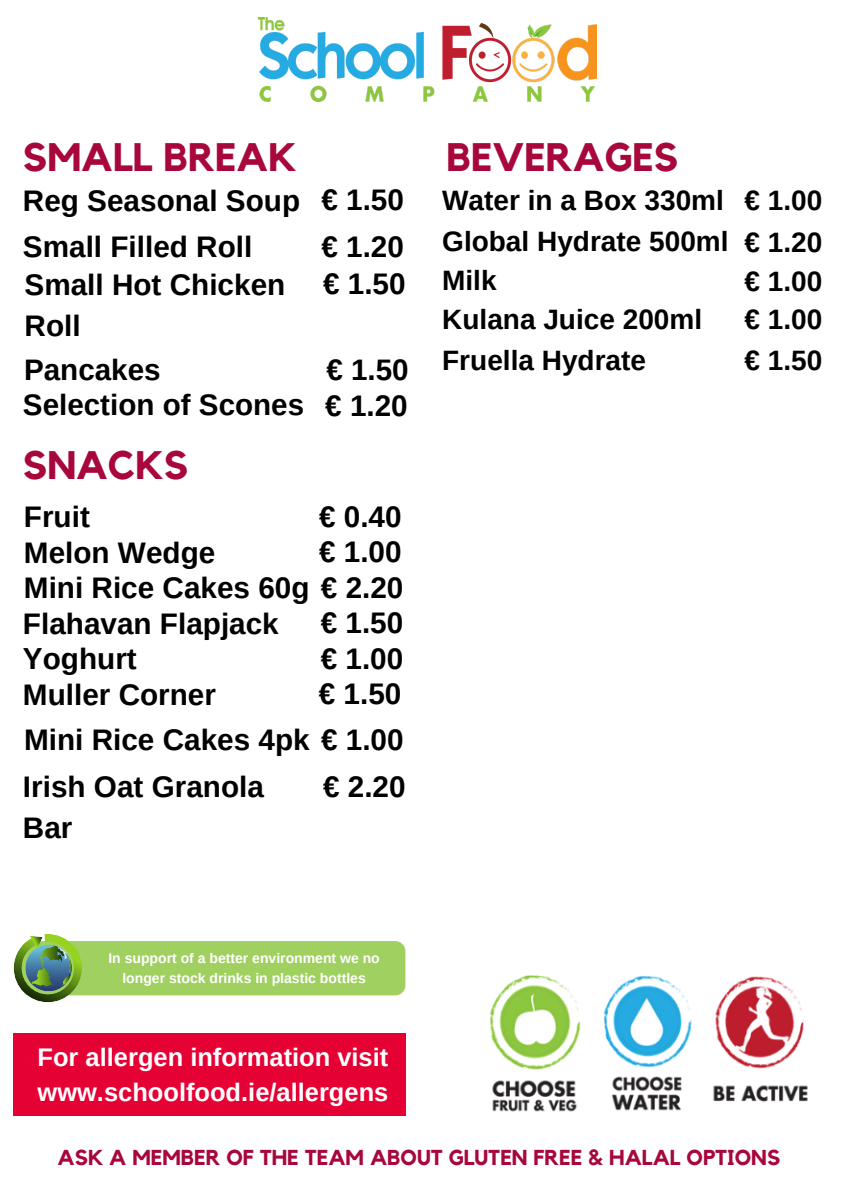
<style>
.page{position:relative;width:842px;height:1193px;background:#fff}
.page>*{position:absolute;margin:0;border:0;box-sizing:border-box;transform-origin:0 0}
.t1{font:700 39.6px "Kollektif";color:#a8073c}
.t2{font:700 29.7px/41.4px "Arimo";color:#000}
.t3{font:700 29.6px "Arimo";color:#000}
.t4{font:700 28px "Arimo";color:#000}
.t5{font:700 25.45px/35.5px "Arimo";color:#fff}
.t6{font:700 21.5px "Kollektif";color:#a8073c}
.t7{font:700 14px/19.5px "Arimo";color:#fff;text-align:center}
.s1{font-size:28px}
.s2{font-size:29.7px}
</style>
<div class="page">
<img style="left:489px;top:975px;width:319px;height:137px">
<img style="left:258px;top:17px;width:338px;height:85px">
<div style="left:13px;top:1032px;width:393px;height:83px;background:#e60135"></div>
<div style="left:21px;top:940px;width:384px;height:55px;background:#a0d05f;border-radius:10px"></div>
<svg style="left:14px;top:934px;width:68px;height:68px"></svg>
<h1 class="t1" style="left:23px;top:139px;width:275px">SMALL BREAK</h1>
<h1 class="t1" style="left:447px;top:139px;width:233px">BEVERAGES</h1>
<p class="t2" style="left:23px;top:177px;width:383px;line-height:46px">Reg Seasonal Soup € 1.50<br>Small Filled Roll</p>
<p class="t2" style="left:321px;top:225px;width:84px">€ 1.20</p>
<p class="t4" style="left:442px;top:185px;width:382px">Water in a Box 330ml € 1.00</p>
<p class="t4" style="left:442px;top:226px;width:382px">Global Hydrate 500ml € 1.20</p>
<p class="t2" style="left:25px;top:263px;width:262px">Small Hot Chicken<br>Roll</p>
<p class="t2" style="left:323px;top:263px;width:175px">€ 1.50 <span class="s1">Milk</span></p>
<p class="t4" style="left:744px;top:265px;width:79px">€ 1.00</p>
<p class="t4" style="left:442px;top:304px;width:261px">Kulana Juice 200ml</p>
<p class="t4" style="left:744px;top:304px;width:79px">€ 1.00</p>
<p class="t3" style="left:24px;top:353px;width:138px">Pancakes</p>
<p class="t3" style="left:326px;top:353px;width:84px">€ 1.50</p>
<p class="t3" style="left:23px;top:388px;width:386px">Selection of Scones <span class="s2">€ 1.20</span></p>
<h1 class="t1" style="left:23px;top:446px;width:167px">SNACKS</h1>
<p class="t2" style="left:24px;top:496px;width:67px">Fruit</p>
<p class="t2" style="left:319px;top:496px;width:84px">€ 0.40</p>
<p class="t2" style="left:24px;top:531px;width:193px">Melon Wedge</p>
<p class="t2" style="left:23px;top:534px;width:382px;line-height:35.6px;text-align:justify;text-indent:296px">€ 1.00<br>Mini Rice Cakes 60g € 2.20<br>Flahavan Flapjack</p>
<p class="t2" style="left:321px;top:602px;width:84px">€ 1.50</p>
<p class="t2" style="left:23px;top:638px;width:115px">Yoghurt</p>
<p class="t2" style="left:321px;top:637px;width:84px">€ 1.00</p>
<p class="t2" style="left:23px;top:673px;width:195px">Muller Corner</p>
<p class="t2" style="left:24px;top:671px;width:381px;line-height:46px;text-align:right">€ 1.50<br>Mini Rice Cakes 4pk € 1.00</p>
<p class="t2" style="left:23px;top:765px;width:242px">Irish Oat Granola<br>Bar</p>
<p class="t2" style="left:323px;top:765px;width:84px">€ 2.20</p>
<p class="t4" style="left:442px;top:344px;width:205px">Fruella Hydrate</p>
<p class="t4" style="left:744px;top:344px;width:79px">€ 1.50</p>
<p class="t7" style="left:108px;top:948px;width:273px">In support of a better environment we no longer stock drinks in plastic bottles</p>
<p class="t5" style="left:38px;top:1039px;width:352px">For allergen information visit www.schoolfood.ie/allergens</p>
<p class="t6" style="left:58px;top:1147px;width:724px">ASK A MEMBER OF THE TEAM ABOUT GLUTEN FREE &amp; HALAL OPTIONS</p>
</div>
